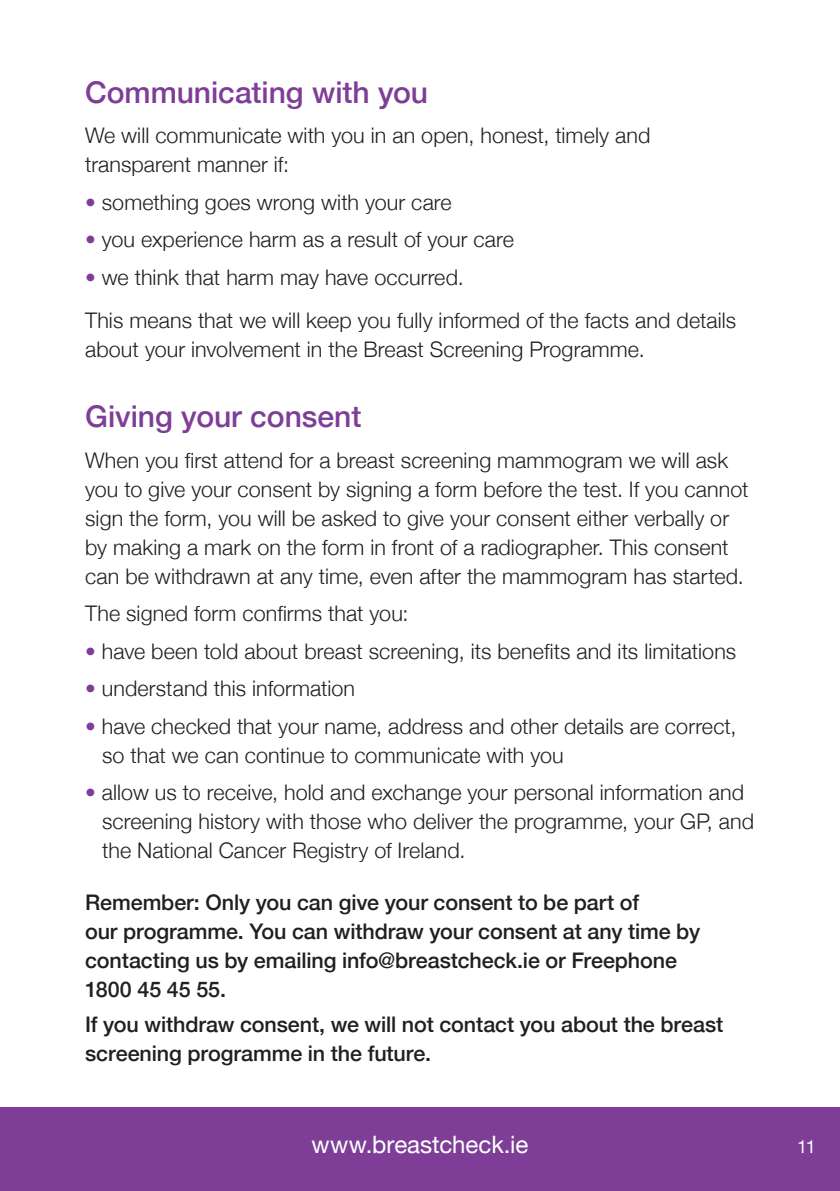
<style>
.page{position:relative;width:840px;height:1191px;background:#fff}
.page>*{position:absolute;margin:0;border:0;box-sizing:border-box;transform-origin:0 0}
.head_1{font:500 30px "Helvetica Neue";color:#7e3e98}
.head_1-2{font:24px "Helvetica Neue";color:#fff}
.body_text{font:300 21.6px/29px "Helvetica Neue";letter-spacing:.005em;color:#231f20}
.bullets{font:300 21.6px/29px "Helvetica Neue";letter-spacing:.005em;color:#231f20}
.body_text-2{font:500 21.6px/29px "Helvetica Neue";letter-spacing:-.005em;color:#231f20}
.head_1-3{font:18px "Helvetica Neue";color:#fff}
.s1{color:#7e3e98}
</style>
<div class="page">
<div style="left:0;top:1107px;width:839px;height:84px;background:#7e3e98"></div>
<p class="head_1" style="left:85px;top:68px;width:344px">Communicating with you</p>
<p class="body_text" style="left:85px;top:120px;width:566px">We will communicate with you in an open, honest, timely and transparent manner if:</p>
<p class="bullets" style="left:85px;top:186px;width:368px"><span class="s1">•</span> something goes wrong with your care</p>
<p class="bullets" style="left:85px;top:224px;width:430px"><span class="s1">•</span> you experience harm as a result of your care</p>
<p class="bullets" style="left:85px;top:261px;width:380px"><span class="s1">•</span> we think that harm may have occurred.</p>
<p class="body_text" style="left:85px;top:304px;width:652px">This means that we will keep you fully informed of the facts and details about your involvement in the Breast Screening Programme.</p>
<p class="head_1" style="left:85px;top:392px;width:277px">Giving your consent</p>
<p class="body_text" style="left:85px;top:444px;width:664px">When you first attend for a breast screening mammogram we will ask you to give your consent by signing a form before the test. If you cannot sign the form, you will be asked to give your consent either verbally or by making a mark on the form in front of a radiographer. This consent can be withdrawn at any time, even after the mammogram has started.</p>
<p class="body_text" style="left:85px;top:597px;width:324px">The signed form confirms that you:</p>
<p class="bullets" style="left:85px;top:635px;width:652px"><span class="s1">•</span> have been told about breast screening, its benefits and its limitations</p>
<p class="bullets" style="left:85px;top:672px;width:271px"><span class="s1">•</span> understand this information</p>
<p class="bullets" style="left:102px;top:710px;width:635px;text-indent:-17px"><span class="s1">•</span> have checked that your name, address and other details are correct, so that we can continue to communicate with you</p>
<p class="bullets" style="left:102px;top:776px;width:653px;text-indent:-17px"><span class="s1">•</span> allow us to receive, hold and exchange your personal information and screening history with those who deliver the programme, your GP, and the National Cancer Registry of Ireland.</p>
<p class="body_text-2" style="left:85px;top:886px;width:616px">Remember: Only you can give your consent to be part of<br>our programme. You can withdraw your consent at any time by contacting us by emailing info@breastcheck.ie or Freephone 1800 45 45 55.</p>
<p class="body_text-2" style="left:85px;top:1007px;width:639px">If you withdraw consent, we will not contact you about the breast screening programme in the future.</p>
<p class="head_1-2" style="left:311px;top:1127px;width:218px">www.breastcheck.ie</p>
<p class="head_1-3" style="left:796px;top:1133px;width:20px">11</p>
</div>
